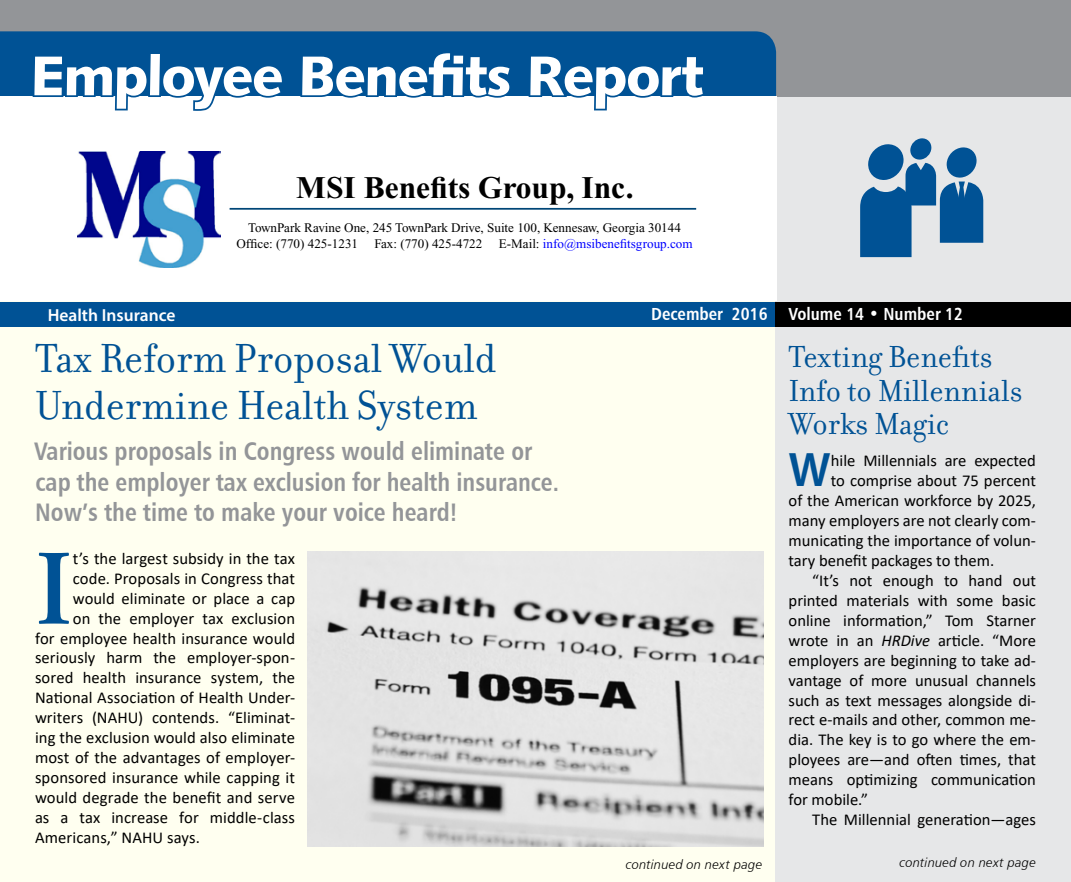
<style>
.page{position:relative;width:1071px;height:882px;background:#fff}
.page>*{position:absolute;margin:0;border:0;box-sizing:border-box;transform-origin:0 0}
.t1{font:600 106.92px "Adobe Garamond Pro";color:#005295}
.t2{font:56px "Humanist 531 BT Black A";letter-spacing:-.025em;color:#fff}
.t3{font:600 48.65px "Myriad Pro";color:#005295}
.t4{font:43.75px/47.2px "Filosofia";color:#005295}
.t5{font:32.9px/33.2px "Filosofia";color:#005295}
.t6{font:700 31.5px "Times New Roman";color:#000}
.t7{font:25.38px/30.4px "Humanist 777 BT Bold Condensed B";color:#939598}
.t8{font:17.5px "Humanist 777 BT Bold Condensed B";color:#fff}
.t9{font:600 17.5px "Myriad Pro";color:#fff}
.t10{font:16.62px "Calibri";color:#000}
.t11{font:13.12px/15.8px "Times New Roman";color:#000}
.t12{font:13.12px "Humanist 777 BT Light Italic B";letter-spacing:.015em;color:#000}
.t13{font:13.12px "Times New Roman";color:#00f}
.s1{color:#000}
.s2{font-style:italic}
</style>
<div class="page">
<div style="left:1px;top:1px;width:1070px;height:881px;background:#fffff0"></div>
<div style="left:776px;top:75px;width:295px;height:807px;background:#e6e7e8"></div>
<div style="left:0;top:0;width:1071px;height:96px;background:#939598"></div>
<div style="left:0;top:31px;width:776px;height:65px;background:#005295"></div>
<div style="left:0;top:96px;width:776px;height:205px;background:#fff"></div>
<svg style="left:910px;top:138px;width:22px;height:22px"></svg>
<svg style="left:860px;top:144px;width:123px;height:113px"></svg>
<div style="left:0;top:303px;width:776px;height:24px;background:#005295"></div>
<div style="left:776px;top:303px;width:295px;height:24px;background:#000"></div>
<svg style="left:31px;top:50px;width:254px;height:61px"></svg>
<div style="left:299px;top:50px;width:215px;height:48px;background:#005295"></div>
<svg style="left:527px;top:53px;width:180px;height:58px"></svg>
<img style="left:308px;top:551px;width:455px;height:296px">
<img style="left:77px;top:151px;width:144px;height:116px">
<hr style="left:230px;top:208px;width:466px;height:2px;background:#004677">
<h2 class="t2" style="left:31px;top:40px;width:674px">Employee Benefits Report</h2>
<h3 class="t6" style="left:296px;top:170px;width:339px">MSI Benefits Group, Inc.</h3>
<p class="t11" style="left:236px;top:220px;width:446px;text-indent:12px">TownPark Ravine One, 245 TownPark Drive, Suite 100, Kennesaw, Georgia 30144<br>Office: (770) 425-1231</p>
<p class="t11" style="left:375px;top:235px;width:109px">Fax: (770) 425-4722</p>
<p class="t13" style="left:499px;top:236px;width:195px"><span class="s1">E-Mail:</span> info@msibenefitsgroup.com</p>
<p class="t9" style="left:48px;top:304px;width:129px">Health Insurance</p>
<p class="t8" style="left:651px;top:303px;width:313px">December 2016 Volume 14 • Number 12</p>
<h3 class="t4" style="left:35px;top:335px;width:463px">Tax Reform Proposal Would<br>Undermine Health System</h3>
<h3 class="t7" style="left:34px;top:436px;width:526px">Various proposals in Congress would eliminate or cap the employer tax exclusion for health insurance.<br>Now’s the time to make your voice heard!</h3>
<h1 class="t1" style="left:35px;top:528px;width:39px">I</h1>
<p class="t10" style="left:73px;top:547px;width:224px">t’s the largest subsidy in the tax</p>
<p class="t10" style="left:73px;top:567px;width:224px">code. Proposals in Congress that</p>
<p class="t10" style="left:73px;top:587px;width:224px">would eliminate or place a cap</p>
<p class="t10" style="left:73px;top:607px;width:224px">on the employer tax exclusion</p>
<p class="t10" style="left:35px;top:626px;width:262px">for employee health insurance would</p>
<p class="t10" style="left:35px;top:646px;width:262px">seriously harm the employer-spon-</p>
<p class="t10" style="left:35px;top:666px;width:262px">sored health insurance system, the</p>
<p class="t10" style="left:35px;top:686px;width:262px">National Association of Health Under-</p>
<p class="t10" style="left:35px;top:706px;width:262px">writers (NAHU) contends. “Eliminat-</p>
<p class="t10" style="left:35px;top:726px;width:262px">ing the exclusion would also eliminate</p>
<p class="t10" style="left:35px;top:746px;width:262px">most of the advantages of employer-</p>
<p class="t10" style="left:35px;top:766px;width:262px">sponsored insurance while capping it</p>
<p class="t10" style="left:35px;top:786px;width:262px">would degrade the benefit and serve</p>
<p class="t10" style="left:35px;top:806px;width:262px">as a tax increase for middle-class</p>
<p class="t10" style="left:35px;top:826px;width:167px">Americans,” NAHU says.</p>
<h3 class="t5" style="left:789px;top:341px;width:235px">Texting Benefits<br>Info to Millennials<br>Works Magic</h3>
<h3 class="t3" style="left:789px;top:439px;width:44px">W</h3>
<p class="t10" style="left:831px;top:449px;width:207px">hile Millennials are expected</p>
<p class="t10" style="left:831px;top:469px;width:207px">to comprise about 75 percent</p>
<p class="t10" style="left:789px;top:489px;width:249px">of the American workforce by 2025,</p>
<p class="t10" style="left:789px;top:509px;width:249px">many employers are not clearly com-</p>
<p class="t10" style="left:789px;top:529px;width:249px">municating the importance of volun-</p>
<p class="t10" style="left:789px;top:549px;width:207px">tary benefit packages to them.</p>
<p class="t10" style="left:812px;top:569px;width:225px">“It’s not enough to hand out</p>
<p class="t10" style="left:789px;top:589px;width:249px">printed materials with some basic</p>
<p class="t10" style="left:789px;top:609px;width:249px">online information,” Tom Starner</p>
<p class="t10" style="left:789px;top:629px;width:249px">wrote in an <span class="s2">HRDive</span> article. “More</p>
<p class="t10" style="left:789px;top:649px;width:249px">employers are beginning to take ad-</p>
<p class="t10" style="left:789px;top:669px;width:249px">vantage of more unusual channels</p>
<p class="t10" style="left:789px;top:688px;width:249px">such as text messages alongside di-</p>
<p class="t10" style="left:789px;top:708px;width:249px">rect e-mails and other, common me-</p>
<p class="t10" style="left:789px;top:728px;width:249px">dia. The key is to go where the em-</p>
<p class="t10" style="left:789px;top:748px;width:249px">ployees are—and often times, that</p>
<p class="t10" style="left:789px;top:768px;width:249px">means optimizing communication</p>
<p class="t10" style="left:789px;top:788px;width:81px">for mobile.”</p>
<p class="t10" style="left:812px;top:808px;width:225px">The Millennial generation—ages</p>
<p class="t12" style="left:626px;top:857px;width:138px">continued on next page</p>
<p class="t12" style="left:900px;top:855px;width:138px">continued on next page</p>
</div>
